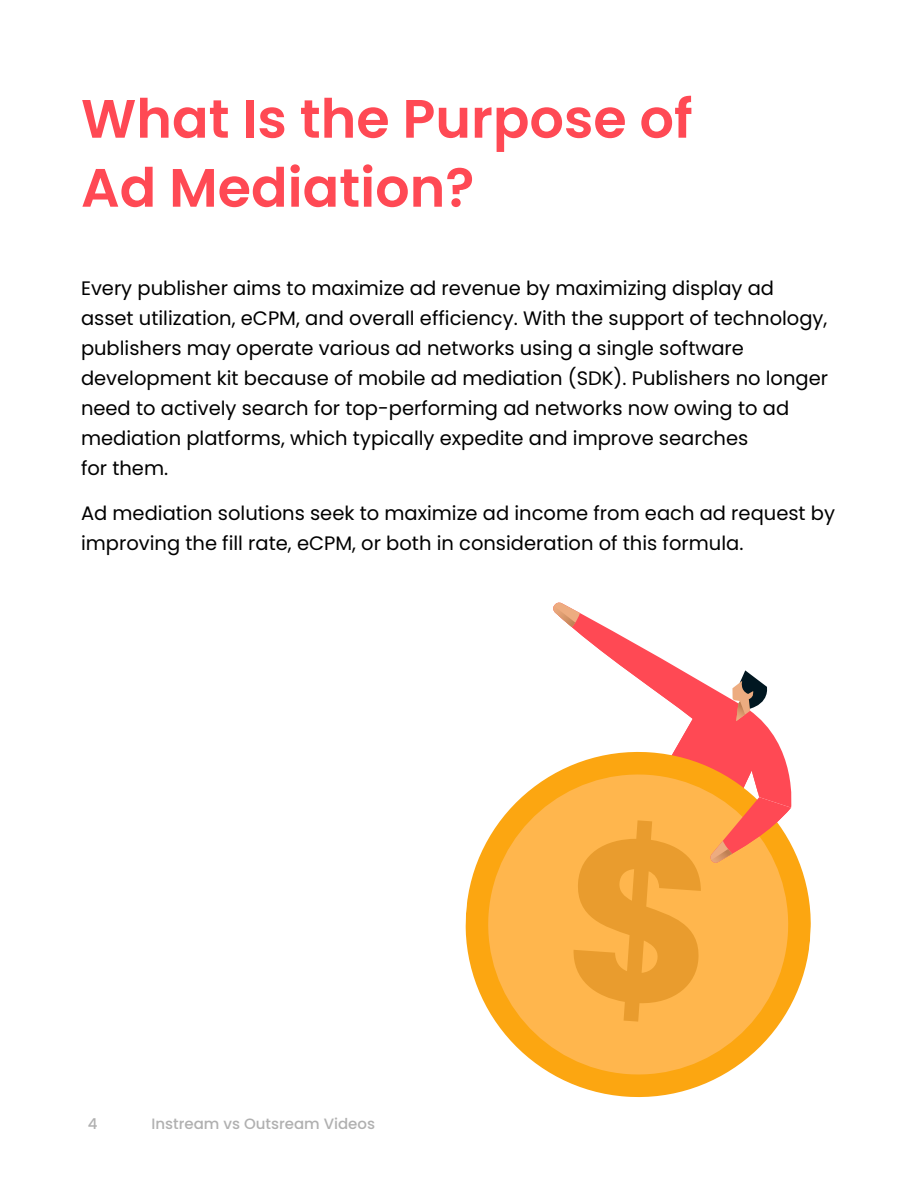
<style>
.page{position:relative;width:918px;height:1188px;background:#fff}
.page>*{position:absolute;margin:0;border:0;box-sizing:border-box;transform-origin:0 0}
.t1{font:600 54px/69px "Poppins";color:#ff4954}
.t2{font:19.5px/30px "Poppins";color:#000}
.t3{font:500 15px "Poppins";color:#b0b0b0}
</style>
<div class="page">
<svg style="left:465px;top:849px;width:346px;height:249px"></svg>
<svg style="left:483px;top:776px;width:311px;height:304px;fill:#ffb64d"></svg>
<svg style="left:550px;top:602px;width:241px;height:423px"></svg>
<h1 class="t1" style="left:81px;top:85px;width:613px">What Is the Purpose of<br>Ad Mediation?</h1>
<p class="t2" style="left:81px;top:273px;width:749px">Every publisher aims to maximize ad revenue by maximizing display ad asset utilization, eCPM, and overall efficiency. With the support of technology, publishers may operate various ad networks using a single software development kit because of mobile ad mediation (SDK). Publishers no longer need to actively search for top-performing ad networks now owing to ad mediation platforms, which typically expedite and improve searches<br>for them.</p>
<p class="t2" style="left:81px;top:498px;width:756px">Ad mediation solutions seek to maximize ad income from each ad request by improving the fill rate, eCPM, or both in consideration of this formula.</p>
<p class="t3" style="left:88px;top:1115px;width:11px">4</p>
<p class="t3" style="left:152px;top:1115px;width:225px">Instream vs Outsream Videos</p>
</div>
